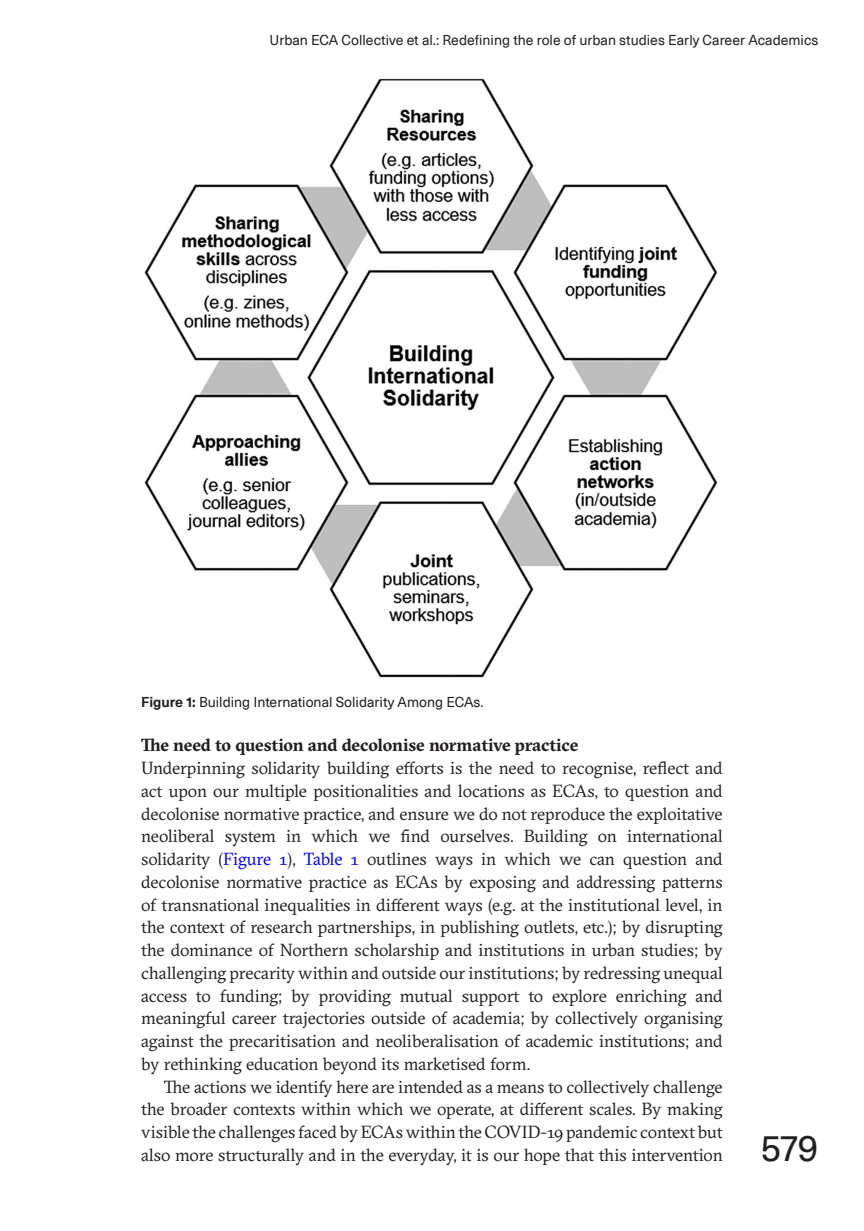
<style>
.page{position:relative;width:864px;height:1231px;background:#fff}
.page>*{position:absolute;margin:0;border:0;box-sizing:border-box;transform-origin:0 0}
.t1{font:36.75px "Neue Haas Unica Pro";color:#231f20}
.t2{font:17.5px/22.8px "GT Sectra";letter-spacing:-.01em;color:#231f20;text-align:justify}
.t3{font:700 17.5px "GT Sectra";letter-spacing:-.005em;color:#231f20}
.t4{font:14px "Neue Haas Unica Pro";color:#231f20}
.s1{font-weight:700}
.s2{color:#00f}
</style>
<div class="page">
<img style="left:144px;top:78px;width:574px;height:600px">
<p class="t4" style="left:269px;top:32px;width:550px">Urban ECA Collective et al.: Redefining the role of urban studies Early Career Academics</p>
<p class="t4" style="left:141px;top:694px;width:344px"><span class="s1">Figure 1:</span> Building International Solidarity Among ECAs.</p>
<p class="t3" style="left:141px;top:734px;width:438px">The need to question and decolonise normative practice</p>
<p class="t2" style="left:141px;top:756px;width:583px">Underpinning solidarity building efforts is the need to recognise, reflect and act upon our multiple positionalities and locations as ECAs, to question and decolonise normative practice, and ensure we do not reproduce the exploitative neoliberal system in which we find ourselves. Building on international solidarity (<span class="s2">Figure 1</span>), <span class="s2">Table 1</span> outlines ways in which we can question and decolonise normative practice as ECAs by exposing and addressing patterns of transnational inequalities in different ways (e.g. at the institutional level, in the context of research partnerships, in publishing outlets, etc.); by disrupting the dominance of Northern scholarship and institutions in urban studies; by challenging precarity within and outside our institutions; by redressing unequal access to funding; by providing mutual support to explore enriching and meaningful career trajectories outside of academia; by collectively organising against the precaritisation and neoliberalisation of academic institutions; and by rethinking education beyond its marketised form.</p>
<p class="t2" style="left:141px;top:1075px;width:583px;text-indent:23px">The actions we identify here are intended as a means to collectively challenge the broader contexts within which we operate, at different scales. By making visible the challenges faced by ECAs within the COVID-19 pandemic context but also more structurally and in the everyday, it is our hope that this intervention</p>
<h1 class="t1" style="left:760px;top:1125px;width:59px">579</h1>
</div>
